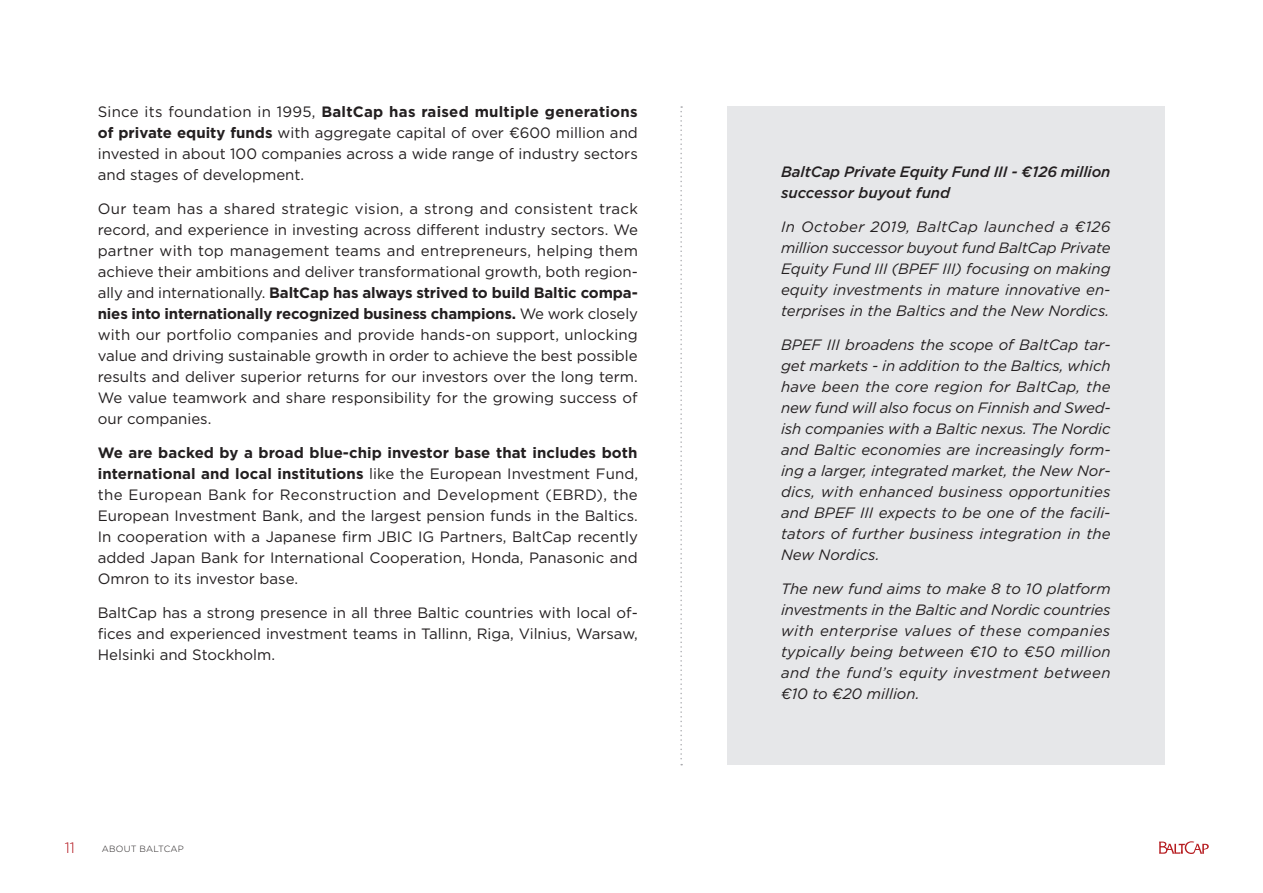
<style>
.page{position:relative;width:1263px;height:893px;background:#fff}
.page>*{position:absolute;margin:0;border:0;box-sizing:border-box;transform-origin:0 0}
.t1{font:15px/21px "Gotham Pro";color:#231f20;text-align:justify}
.t2{font:italic 15px/21px "Gotham Pro";letter-spacing:.005em;color:#231f20;text-align:justify}
.t3{font:italic 500 15px/21px "Gotham Pro";letter-spacing:-.005em;color:#231f20}
.t4{font:300 15px "Gotham Pro";color:#b00d15}
.t5{font:300 9px "Gotham Pro";letter-spacing:.02em;color:#231f20}
.s1{font-weight:700}
</style>
<div class="page">
<svg style="left:1159px;top:841px;width:50px;height:13px"></svg>
<div style="left:727px;top:106px;width:437px;height:659px;background:#e6e7e9"></div>
<svg style="left:680px;top:106px;width:2px;height:659px"></svg>
<p class="t1" style="left:98px;top:101px;width:541px">Since its foundation in 1995, <span class="s1">BaltCap has raised multiple generations of private equity funds</span> with aggregate capital of over €600 million and invested in about 100 companies across a wide range of industry sectors and stages of development.</p>
<p class="t1" style="left:98px;top:198px;width:542px;text-align:left">Our team has a shared strategic vision, a strong and consistent track record, and experience in investing across different industry sectors. We partner with top management teams and entrepreneurs, helping them achieve their ambitions and deliver transformational growth, both region&shy;ally and internationally. <span class="s1">BaltCap has always strived to build Baltic compa&shy;nies into internationally recognized business champions.</span> We work closely with our portfolio companies and provide hands-on support, unlocking value and driving sustainable growth in order to achieve the best possible results and deliver superior returns for our investors over the long term.<br>We value teamwork and share responsibility for the growing success of our companies.</p>
<p class="t1" style="left:98px;top:442px;width:542px;text-align:left"><span class="s1">We are backed by a broad blue-chip investor base that includes both international and local institutions</span> like the European Investment Fund, the European Bank for Reconstruction and Development (EBRD), the European Investment Bank, and the largest pension funds in the Baltics.<br>In cooperation with a Japanese firm JBIC IG Partners, BaltCap recently added Japan Bank for International Cooperation, Honda, Panasonic and Omron to its investor base.</p>
<p class="t1" style="left:98px;top:602px;width:542px">BaltCap has a strong presence in all three Baltic countries with local of&shy;fices and experienced investment teams in Tallinn, Riga, Vilnius, Warsaw, Helsinki and Stockholm.</p>
<p class="t4" style="left:65px;top:839px;width:12px">11</p>
<p class="t5" style="left:102px;top:843px;width:83px">ABOUT BALTCAP</p>
<p class="t3" style="left:781px;top:162px;width:331px">BaltCap Private Equity Fund III - €126 million successor buyout fund</p>
<p class="t2" style="left:781px;top:216px;width:331px">In October 2019, BaltCap launched a €126 million successor buyout fund BaltCap Private Equity Fund III (BPEF III) focusing on making equity investments in mature innovative en&shy;terprises in the Baltics and the New Nordics.</p>
<p class="t2" style="left:781px;top:334px;width:331px">BPEF III broadens the scope of BaltCap tar&shy;get markets - in addition to the Baltics, which have been the core region for BaltCap, the new fund will also focus on Finnish and Swed&shy;ish companies with a Baltic nexus. The Nordic and Baltic economies are increasingly form&shy;ing a larger, integrated market, the New Nor&shy;dics, with enhanced business opportunities and BPEF III expects to be one of the facili&shy;tators of further business integration in the New Nordics.</p>
<p class="t2" style="left:781px;top:578px;width:331px">The new fund aims to make 8 to 10 platform investments in the Baltic and Nordic countries with enterprise values of these companies typically being between €10 to €50 million and the fund’s equity investment between €10 to €20 million.</p>
</div>
